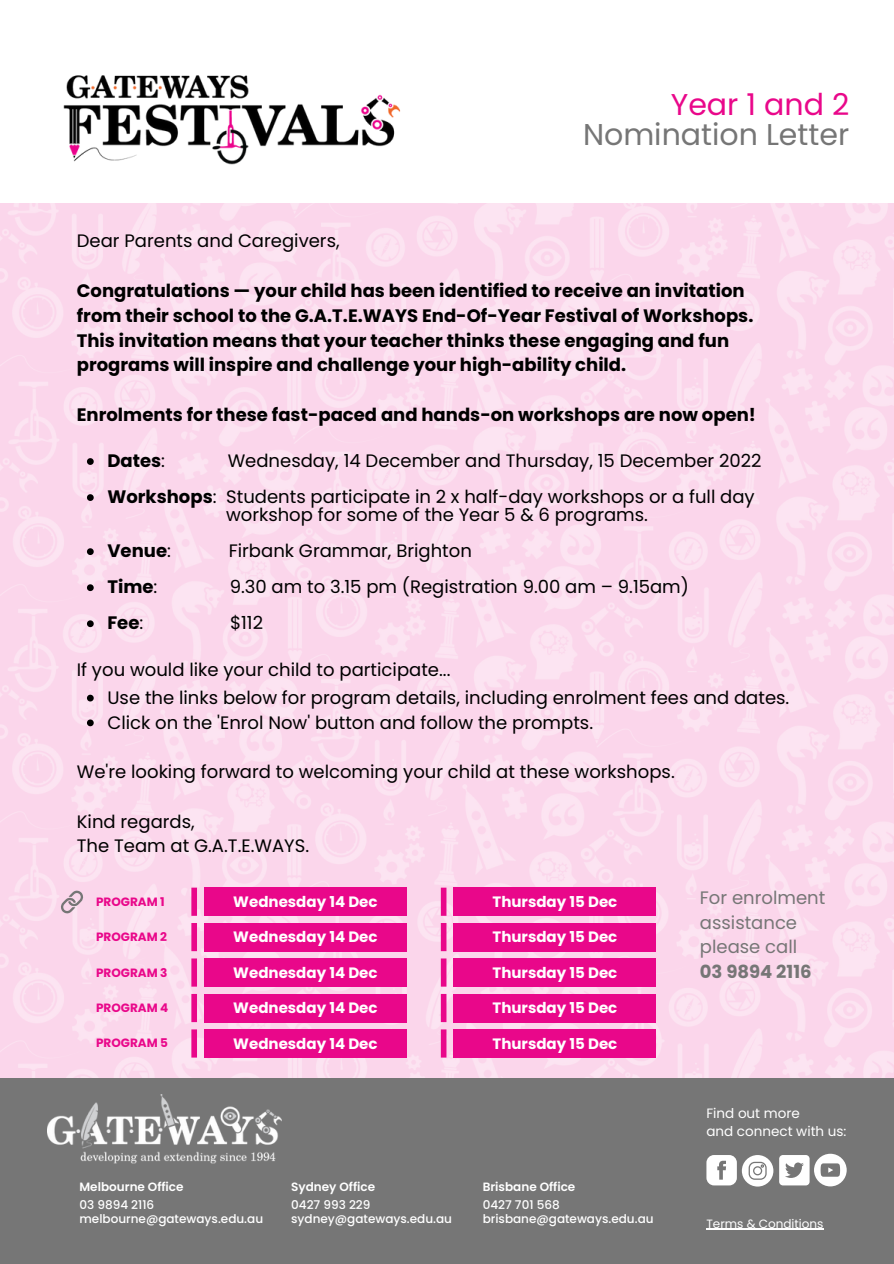
<style>
.page{position:relative;width:894px;height:1264px;background:#fff}
.page>*{position:absolute;margin:0;border:0;box-sizing:border-box;transform-origin:0 0}
.t1{font:30px "Poppins";color:#767676}
.t2{font:30px "Poppins";color:#e9078a}
.t3{font:18px/24.8px "Poppins";color:#000}
.t4{font:700 18px/24.8px "Poppins";color:#000}
.t5{font:18px/24.8px "Poppins";color:#767676}
.t6{font:700 18px "Poppins";color:#767676}
.t7{font:700 15px "Poppins";color:#fff}
.t8{font:13.5px/18px "Poppins";color:#fff}
.t9{font:500 12px/14px "Poppins";color:#fff}
.t10{font:600 12px "Poppins";color:#fff}
.t11{font:700 12px "Poppins";color:#e9078a}
.t12{font:12px "Poppins";color:#fff}
.s1{font-weight:700}
.s2{font-weight:400}
</style>
<div class="page">
<img style="left:0;top:203px;width:893px;height:874px">
<svg style="left:87px;top:458px;width:7px;height:7px"></svg>
<svg style="left:87px;top:494px;width:7px;height:7px"></svg>
<svg style="left:87px;top:548px;width:7px;height:7px"></svg>
<svg style="left:87px;top:584px;width:7px;height:7px"></svg>
<svg style="left:87px;top:620px;width:7px;height:7px"></svg>
<svg style="left:87px;top:694px;width:7px;height:7px"></svg>
<svg style="left:87px;top:719px;width:7px;height:7px"></svg>
<div style="left:0;top:1077px;width:893px;height:186px;background:#767676"></div>
<div style="left:191px;top:887px;width:6px;height:28px;background:#e9078a"></div>
<div style="left:191px;top:923px;width:6px;height:28px;background:#e9078a"></div>
<div style="left:191px;top:958px;width:6px;height:28px;background:#e9078a"></div>
<div style="left:191px;top:993px;width:6px;height:29px;background:#e9078a"></div>
<div style="left:191px;top:1029px;width:6px;height:28px;background:#e9078a"></div>
<div style="left:441px;top:887px;width:5px;height:28px;background:#e9078a"></div>
<div style="left:441px;top:923px;width:5px;height:28px;background:#e9078a"></div>
<div style="left:441px;top:958px;width:5px;height:28px;background:#e9078a"></div>
<div style="left:441px;top:993px;width:5px;height:29px;background:#e9078a"></div>
<div style="left:441px;top:1029px;width:5px;height:28px;background:#e9078a"></div>
<div style="left:204px;top:887px;width:202px;height:28px;background:#e9078a"></div>
<div style="left:204px;top:923px;width:202px;height:28px;background:#e9078a"></div>
<div style="left:204px;top:958px;width:202px;height:28px;background:#e9078a"></div>
<div style="left:204px;top:993px;width:202px;height:29px;background:#e9078a"></div>
<div style="left:204px;top:1029px;width:202px;height:28px;background:#e9078a"></div>
<div style="left:453px;top:887px;width:203px;height:28px;background:#e9078a"></div>
<div style="left:453px;top:923px;width:203px;height:28px;background:#e9078a"></div>
<div style="left:453px;top:958px;width:203px;height:28px;background:#e9078a"></div>
<div style="left:453px;top:993px;width:203px;height:29px;background:#e9078a"></div>
<div style="left:453px;top:1029px;width:203px;height:28px;background:#e9078a"></div>
<svg style="left:61px;top:890px;width:22px;height:23px"></svg>
<img style="left:21px;top:75px;width:408px;height:132px">
<img style="left:47px;top:1094px;width:235px;height:70px">
<svg style="left:706px;top:1155px;width:67px;height:31px"></svg>
<svg style="left:779px;top:1153px;width:67px;height:33px"></svg>
<hr style="left:706px;top:1228px;width:117px;height:1px;background:#fff">
<h1 class="t2" style="left:670px;top:84px;width:180px">Year 1 and 2</h1>
<h1 class="t1" style="left:583px;top:113px;width:268px">Nomination Letter</h1>
<p class="t3" style="left:77px;top:229px;width:264px">Dear Parents and Caregivers,</p>
<p class="t4" style="left:77px;top:278px;width:678px">Congratulations — your child has been identified to receive an invitation from their school to the G.A.T.E.WAYS End-Of-Year Festival of Workshops.<br>This invitation means that your teacher thinks these engaging and fun programs will inspire and challenge your high-ability child.</p>
<p class="t4" style="left:77px;top:402px;width:680px">Enrolments for these fast-paced and hands-on workshops are now open!</p>
<p class="t3" style="left:107px;top:443px;width:655px;line-height:36px;text-indent:120px">Wednesday, 14 December and Thursday, 15 December 2022<br><span class="s1">Workshops</span>: Students participate in 2 x half-day workshops or a full day</p>
<p class="t4" style="left:107px;top:538px;width:65px">Venue<span class="s2">:</span></p>
<p class="t3" style="left:229px;top:538px;width:245px">Firbank Grammar, Brighton</p>
<p class="t4" style="left:107px;top:574px;width:51px">Time<span class="s2">:</span></p>
<p class="t3" style="left:229px;top:574px;width:461px">9.30 am to 3.15 pm (Registration 9.00 am – 9.15am)</p>
<p class="t4" style="left:107px;top:610px;width:37px">Fee<span class="s2">:</span></p>
<p class="t3" style="left:230px;top:610px;width:35px">$112</p>
<p class="t4" style="left:107px;top:448px;width:59px">Dates<span class="s2">:</span></p>
<p class="t3" style="left:226px;top:502px;width:423px">workshop for some of the Year 5 &amp; 6 programs.</p>
<p class="t3" style="left:77px;top:657px;width:375px">If you would like your child to participate...</p>
<p class="t3" style="left:107px;top:685px;width:683px">Use the links below for program details, including enrolment fees and dates.<br>Click on the 'Enrol Now' button and follow the prompts.</p>
<p class="t3" style="left:77px;top:759px;width:599px">We're looking forward to welcoming your child at these workshops.</p>
<p class="t3" style="left:77px;top:809px;width:234px">Kind regards,<br>The Team at G.A.T.E.WAYS.</p>
<p class="t11" style="left:96px;top:893px;width:70px">PROGRAM 1</p>
<p class="t11" style="left:96px;top:928px;width:73px">PROGRAM 2</p>
<p class="t11" style="left:96px;top:964px;width:73px">PROGRAM 3</p>
<p class="t11" style="left:96px;top:999px;width:74px">PROGRAM 4</p>
<p class="t11" style="left:96px;top:1034px;width:73px">PROGRAM 5</p>
<p class="t7" style="left:233px;top:891px;width:146px">Wednesday 14 Dec</p>
<p class="t7" style="left:233px;top:926px;width:146px">Wednesday 14 Dec</p>
<p class="t7" style="left:233px;top:961px;width:146px">Wednesday 14 Dec</p>
<p class="t7" style="left:233px;top:997px;width:146px">Wednesday 14 Dec</p>
<p class="t7" style="left:233px;top:1032px;width:146px">Wednesday 14 Dec</p>
<p class="t7" style="left:492px;top:891px;width:126px">Thursday 15 Dec</p>
<p class="t7" style="left:492px;top:926px;width:126px">Thursday 15 Dec</p>
<p class="t7" style="left:492px;top:961px;width:126px">Thursday 15 Dec</p>
<p class="t7" style="left:492px;top:997px;width:126px">Thursday 15 Dec</p>
<p class="t7" style="left:492px;top:1032px;width:126px">Thursday 15 Dec</p>
<p class="t10" style="left:79px;top:1178px;width:106px">Melbourne Office</p>
<p class="t9" style="left:79px;top:1197px;width:185px">03 9894 2116 melbourne@gateways.edu.au</p>
<p class="t10" style="left:291px;top:1178px;width:85px">Sydney Office</p>
<p class="t9" style="left:291px;top:1197px;width:162px">0427 993 229 sydney@gateways.edu.au</p>
<p class="t10" style="left:482px;top:1178px;width:94px">Brisbane Office</p>
<p class="t9" style="left:482px;top:1197px;width:172px">0427 701 568 brisbane@gateways.edu.au</p>
<p class="t5" style="left:699px;top:885px;width:127px">For enrolment assistance please call</p>
<p class="t6" style="left:699px;top:959px;width:113px">03 9894 2116</p>
<p class="t8" style="left:706px;top:1104px;width:141px">Find out more<br>and connect with us:</p>
<p class="t12" style="left:706px;top:1215px;width:119px">Terms &amp; Conditions</p>
</div>
